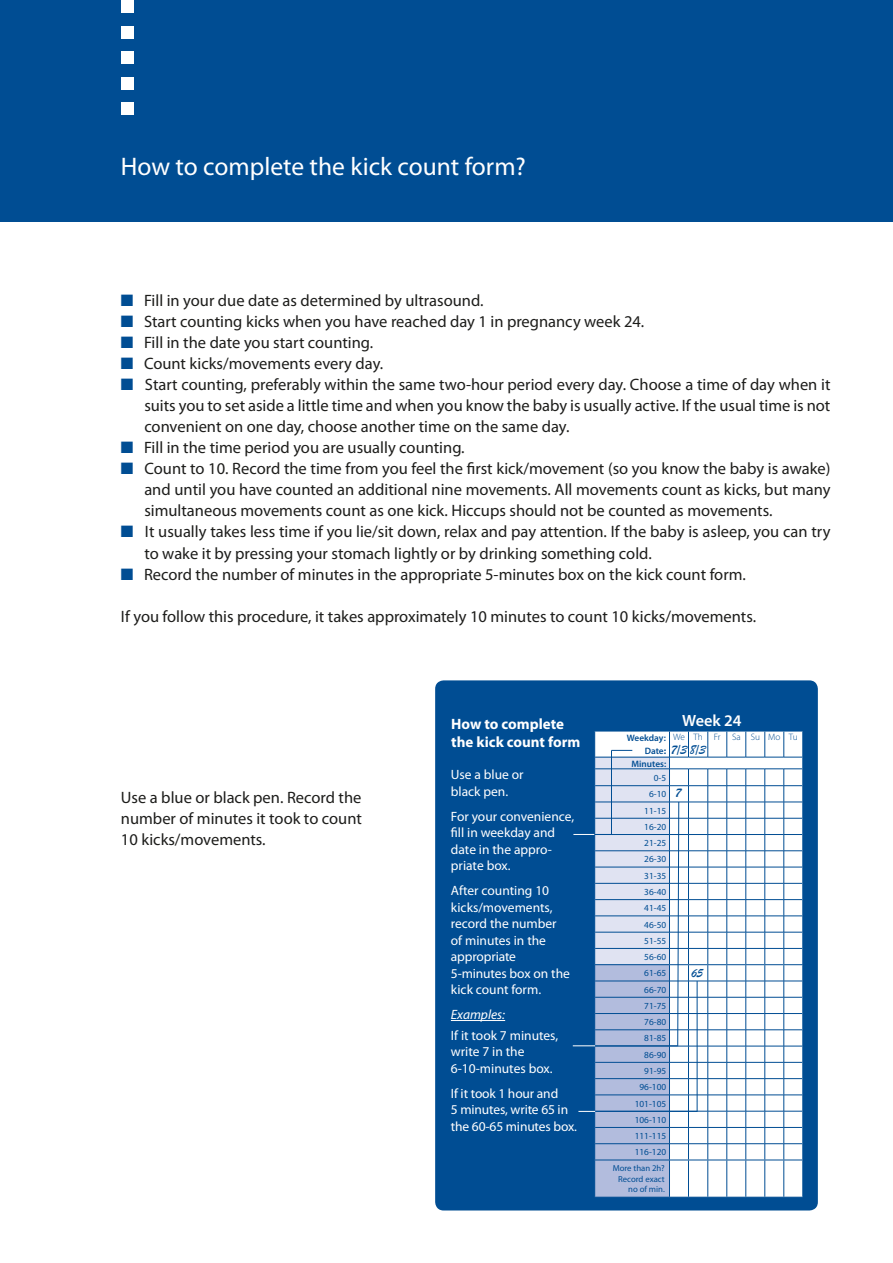
<style>
.page{position:relative;width:893px;height:1263px;background:#fff}
.page>*{position:absolute;margin:0;border:0;box-sizing:border-box;transform-origin:0 0}
.t1{font:25.5px "Myriad Pro";color:#fff}
.t2{font:16.5px/21px "Myriad Pro";color:#1d1d1b;text-align:justify}
.t3{font:600 16.2px "Myriad Pro";color:#fff}
.t4{font:700 15px/18px "Myriad Pro";color:#fff}
.t5{font:13.5px/16.5px "Myriad Pro";color:#fff}
.t6{font:italic 13.5px "Myriad Pro";color:#fff}
.t7{font:13.5px "Brush Script";color:#004d93}
.t8{font:9.3px/16.4px "Myriad Pro";color:#004d93;text-align:right}
.t9{font:600 9.3px "Myriad Pro";color:#004d93}
.t10{font:300 9.3px "Myriad Pro";letter-spacing:-.005em;color:#004d93}
.t11{font:8.7px/10.5px "Myriad Pro";color:#004d93;text-align:right}
.s1{color:#004d93}
.s2{font-weight:700}
</style>
<div class="page">
<div style="left:0;top:0;width:893px;height:221px;background:#004d93"></div>
<div style="left:121px;top:102px;width:13px;height:13px;background:#fff"></div>
<div style="left:121px;top:77px;width:13px;height:13px;background:#fff"></div>
<div style="left:121px;top:51px;width:13px;height:13px;background:#fff"></div>
<div style="left:121px;top:26px;width:13px;height:12px;background:#fff"></div>
<div style="left:121px;top:0;width:13px;height:13px;background:#fff"></div>
<div style="left:435px;top:680px;width:383px;height:530px;background:#004d93;border-radius:9px"></div>
<hr style="left:451px;top:1020px;width:54px;height:1px;background:#fff">
<svg style="left:573px;top:731px;width:230px;height:467px;background:#bfd0e3"></svg>
<h1 class="t1" style="left:121px;top:150px;width:406px">How to complete the kick count form?</h1>
<p class="t2" style="left:121px;top:290px;width:364px"><span class="s1">■</span> Fill in your due date as determined by ultrasound.</p>
<p class="t2" style="left:121px;top:311px;width:525px"><span class="s1">■</span> Start counting kicks when you have reached day 1 in pregnancy week 24.</p>
<p class="t2" style="left:121px;top:332px;width:254px"><span class="s1">■</span> Fill in the date you start counting.</p>
<p class="t2" style="left:121px;top:353px;width:264px"><span class="s1">■</span> Count kicks/movements every day.</p>
<p class="t2" style="left:144px;top:374px;width:688px;text-indent:-23px"><span class="s1">■</span> Start counting, preferably within the same two-hour period every day. Choose a time of day when it suits you to set aside a little time and when you know the baby is usually active. If the usual time is not convenient on one day, choose another time on the same day.</p>
<p class="t2" style="left:121px;top:437px;width:345px"><span class="s1">■</span> Fill in the time period you are usually counting.</p>
<p class="t2" style="left:144px;top:458px;width:688px;text-indent:-23px"><span class="s1">■</span> Count to 10. Record the time from you feel the first kick/movement (so you know the baby is awake) and until you have counted an additional nine movements. All movements count as kicks, but many simultaneous movements count as one kick. Hiccups should not be counted as movements.</p>
<p class="t2" style="left:144px;top:521px;width:688px;text-indent:-23px"><span class="s1">■</span> It usually takes less time if you lie/sit down, relax and pay attention. If the baby is asleep, you can try to wake it by pressing your stomach lightly or by drinking something cold.</p>
<p class="t2" style="left:121px;top:563px;width:626px"><span class="s1">■</span> Record the number of minutes in the appropriate 5-minutes box on the kick count form.</p>
<p class="t2" style="left:121px;top:605px;width:637px">If you follow this procedure, it takes approximately 10 minutes to count 10 kicks/movements.</p>
<p class="t2" style="left:121px;top:787px;width:242px">Use a blue or black pen. Record the number of minutes it took to count 10 kicks/movements.</p>
<p class="t4" style="left:451px;top:715px;width:131px">How to complete the kick count form</p>
<p class="t5" style="left:451px;top:766px;width:74px">Use a blue or black pen.</p>
<p class="t5" style="left:451px;top:808px;width:125px">For your convenience, fill in weekday and date in the appro&shy;priate box.</p>
<p class="t5" style="left:451px;top:882px;width:121px">After counting 10 kicks/movements, record the number of minutes in the appropriate<br>5-minutes box on the kick count form.</p>
<p class="t6" style="left:451px;top:1006px;width:56px">Examples:</p>
<p class="t5" style="left:451px;top:1027px;width:109px">If it took 7 minutes, write 7 in the<br>6-10-minutes box.</p>
<p class="t5" style="left:451px;top:1085px;width:128px">If it took 1 hour and<br>5 minutes, write 65 in the 60-65 minutes box.</p>
<p class="t3" style="left:682px;top:711px;width:61px">Week 24</p>
<p class="t10" style="left:673px;top:731px;width:126px">We Th Fr Sa Su Mo Tu</p>
<p class="t9" style="left:627px;top:731px;width:40px">Weekday:</p>
<p class="t7" style="left:671px;top:741px;width:37px">7/38/3</p>
<p class="t7" style="left:675px;top:785px;width:7px">7</p>
<p class="t9" style="left:645px;top:745px;width:23px">Date<span class="s2">:</span></p>
<p class="t9" style="left:631px;top:758px;width:36px">Minutes:</p>
<p class="t8" style="left:635px;top:769px;width:33px">0-5<br>6-10<br>11-15<br>16-20<br>21-25<br>26-30<br>31-35<br>36-40<br>41-45<br>46-50<br>51-55<br>56-60<br>61-65<br>66-70<br>71-75<br>76-80<br>81-85<br>86-90<br>91-95<br>96-100<br>101-105<br>106-110<br>111-115<br>116-120</p>
<p class="t11" style="left:613px;top:1163px;width:54px">More than 2h?<br>Record exact no of min.</p>
<p class="t7" style="left:691px;top:965px;width:13px">65</p>
</div>
